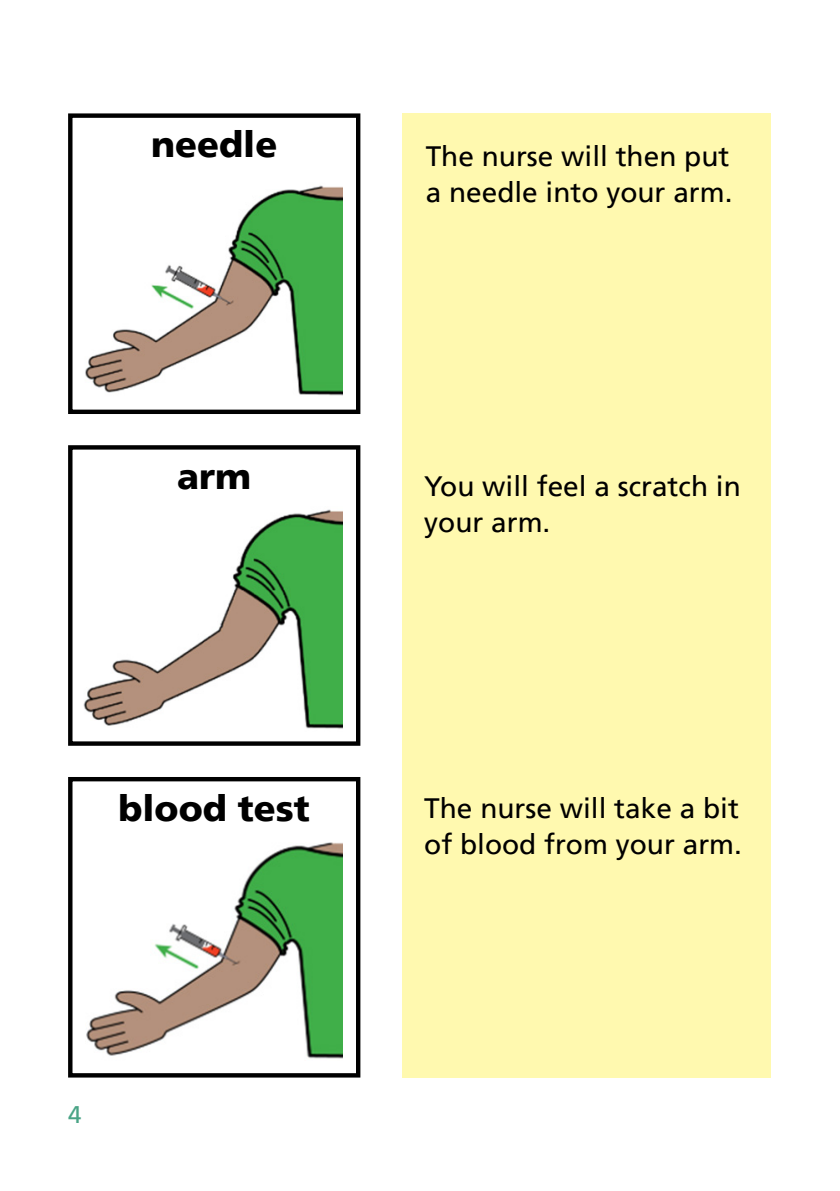
<style>
.page{position:relative;width:840px;height:1191px;background:#fff}
.page>*{position:absolute;margin:0;border:0;box-sizing:border-box;transform-origin:0 0}
.t1{font:900 36px "Frutiger LT";color:#000}
.t2{font:28px/36px "Frutiger LT";color:#000}
.t3{font:24px "Frutiger LT";color:#4aa486}
</style>
<div class="page">
<img style="left:83px;top:509px;width:259px;height:220px">
<div style="left:401px;top:113px;width:369px;height:964px;background:#fff9af"></div>
<div style="left:68px;top:445px;width:292px;height:301px;border:4px solid #000"></div>
<div style="left:68px;top:777px;width:292px;height:300px;border:4px solid #000"></div>
<img style="left:86px;top:842px;width:256px;height:217px">
<div style="left:68px;top:113px;width:292px;height:301px;border:4px solid #000"></div>
<img style="left:85px;top:185px;width:257px;height:211px">
<p class="t1" style="left:151px;top:123px;width:128px">needle</p>
<p class="t2" style="left:425px;top:138px;width:308px">The nurse will then put a needle into your arm.</p>
<p class="t1" style="left:177px;top:455px;width:75px">arm</p>
<p class="t2" style="left:424px;top:468px;width:318px">You will feel a scratch in your arm.</p>
<p class="t1" style="left:118px;top:786px;width:193px">blood test</p>
<p class="t2" style="left:424px;top:790px;width:319px">The nurse will take a bit of blood from your arm.</p>
<p class="t3" style="left:68px;top:1101px;width:15px">4</p>
</div>
